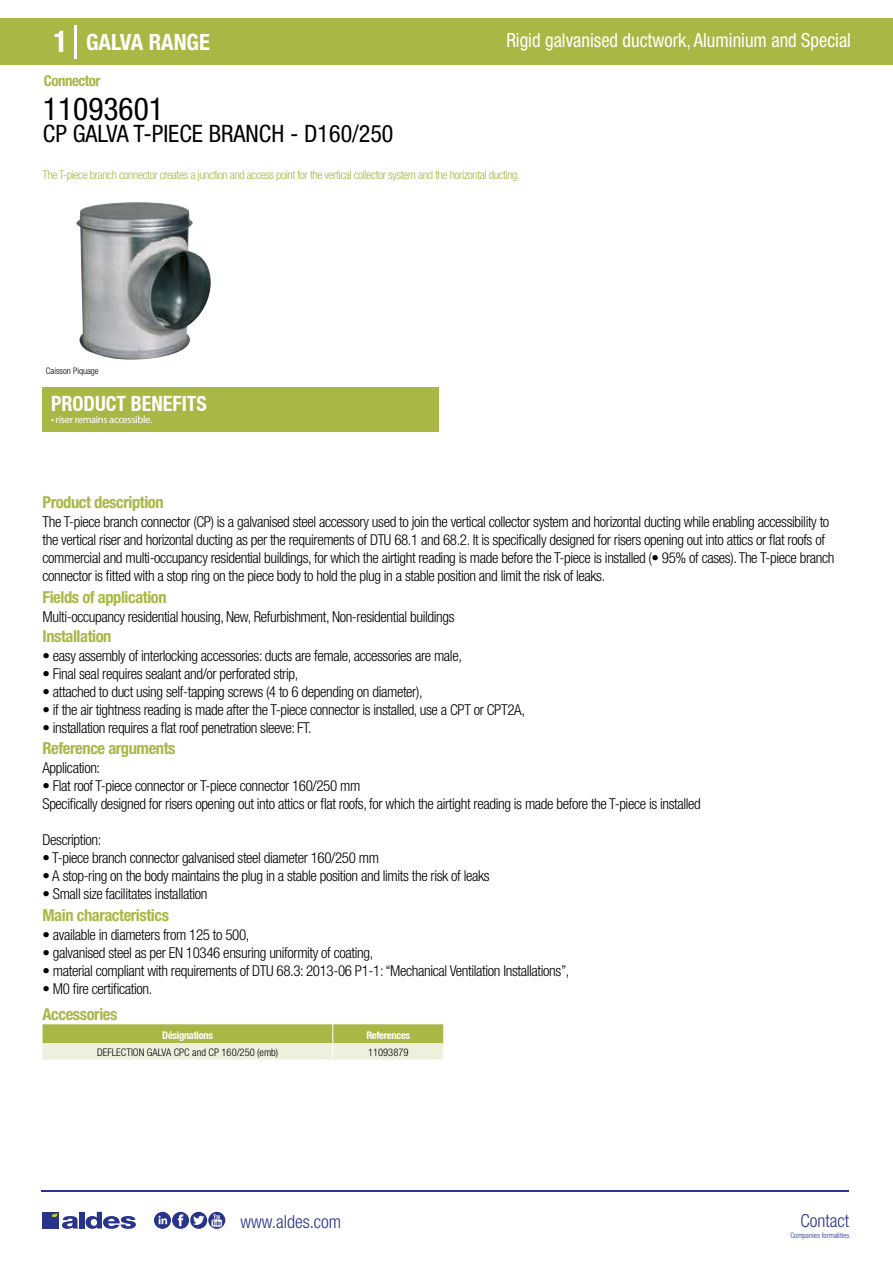
<style>
.page{position:relative;width:893px;height:1263px;background:#fff}
.page>*{position:absolute;margin:0;border:0;box-sizing:border-box;transform-origin:0 0}
.t1{font:condensed 31.5px "Helvetica Neue LT Std";color:#000}
.t2{font:condensed 24px "Helvetica Neue LT Std";color:#000}
.t3{font:700 condensed 22.5px "Helvetica Neue LT Std";color:#fff}
.t4{font:700 condensed 21px "Helvetica Neue";color:#fff;scale:.95 1}
.t5{font:condensed 19.5px "Helvetica Neue LT Std";color:#fff;scale:.95 1}
.t6{font:300 condensed 18px "Helvetica Neue";color:#28348b}
.t7{font:700 condensed 16.5px "Helvetica Neue LT Std";letter-spacing:-.025em;color:#a9b745}
.t8{font:300 condensed 15px/18px "Helvetica Neue LT Std";letter-spacing:-.025em;color:#000}
.t9{font:700 condensed 15px "Helvetica Neue LT Std";letter-spacing:-.035em;color:#a9b745}
.t10{font:300 condensed 12px "Helvetica Neue LT Std";letter-spacing:-.035em;color:#a9b745}
.t11{font:300 condensed 10.5px "Helvetica Neue";color:#000}
.t12{font:10.5px "Myriad Pro";letter-spacing:-.03em;color:#fff}
.t13{font:700 condensed 10.5px "Helvetica Neue";letter-spacing:-.03em;color:#fff}
.t14{font:300 condensed 9px "Helvetica Neue";color:#000}
.t15{font:300 condensed 7.5px "Helvetica Neue";color:#28348b}
.s1{font-size:30px}
</style>
<div class="page">
<div style="left:0;top:18px;width:893px;height:46px;background:#a9b745"></div>
<div style="left:43px;top:387px;width:396px;height:45px;background:#a9b745"></div>
<hr style="left:74px;top:25px;width:2px;height:33px;background:#fff">
<svg style="left:76px;top:202px;width:135px;height:158px"></svg>
<svg style="left:43px;top:1024px;width:401px;height:36px;background:#cad28e"></svg>
<hr style="left:41px;top:1190px;width:808px;height:1px;background:#28348b">
<svg style="left:154px;top:1212px;width:71px;height:17px"></svg>
<div style="left:42px;top:1212px;width:17px;height:16px;background:#28348b"></div>
<div style="left:79px;top:1212px;width:5px;height:16px;background:#28348b"></div>
<svg style="left:86px;top:1212px;width:50px;height:17px"></svg>
<svg style="left:52px;top:1213px;width:26px;height:16px"></svg>
<h3 class="t3" style="left:54px;top:28px;width:158px"><span class="s1">1</span> GALVA RANGE</h3>
<h3 class="t5" style="left:506px;top:29px;width:364px">Rigid galvanised ductwork, Aluminium and Special</h3>
<p class="t9" style="left:44px;top:71px;width:58px">Connector</p>
<h1 class="t1" style="left:43px;top:91px;width:122px">11093601</h1>
<h2 class="t2" style="left:43px;top:120px;width:352px">CP GALVA T-PIECE BRANCH - D160/250</h2>
<p class="t10" style="left:43px;top:167px;width:479px">The T-piece branch connector creates a junction and access point for the vertical collector system and the horizontal ducting.</p>
<p class="t14" style="left:46px;top:365px;width:54px">Caisson Piquage</p>
<h3 class="t4" style="left:51px;top:391px;width:166px">PRODUCT BENEFITS</h3>
<p class="t12" style="left:51px;top:413px;width:103px">• riser remains accessible.</p>
<p class="t7" style="left:43px;top:492px;width:123px">Product description</p>
<p class="t8" style="left:43px;top:513px;width:793px">The T-piece branch connector (CP) is a galvanised steel accessory used to join the vertical collector system and horizontal ducting while enabling accessibility to the vertical riser and horizontal ducting as per the requirements of DTU 68.1 and 68.2. It is specifically designed for risers opening out into attics or flat roofs of commercial and multi-occupancy residential buildings, for which the airtight reading is made before the T-piece is installed (• 95% of cases). The T-piece branch connector is fitted with a stop ring on the piece body to hold the plug in a stable position and limit the risk of leaks.</p>
<p class="t8" style="left:43px;top:607px;width:413px">Multi-occupancy residential housing, New, Refurbishment, Non-residential buildings</p>
<p class="t8" style="left:43px;top:647px;width:421px">• easy assembly of interlocking accessories: ducts are female, accessories are male,</p>
<p class="t8" style="left:43px;top:665px;width:257px">• Final seal requires sealant and/or perforated strip,</p>
<p class="t8" style="left:43px;top:683px;width:382px">• attached to duct using self-tapping screws (4 to 6 depending on diameter),</p>
<p class="t8" style="left:43px;top:701px;width:484px">• if the air tightness reading is made after the T-piece connector is installed, use a CPT or CPT2A,</p>
<p class="t8" style="left:43px;top:719px;width:271px">• installation requires a flat roof penetration sleeve: FT.</p>
<p class="t7" style="left:43px;top:587px;width:126px">Fields of application</p>
<p class="t7" style="left:43px;top:626px;width:70px">Installation</p>
<p class="t7" style="left:43px;top:738px;width:135px">Reference arguments</p>
<p class="t8" style="left:43px;top:759px;width:59px">Application:</p>
<p class="t8" style="left:43px;top:777px;width:660px">• Flat roof T-piece connector or T-piece connector 160/250 mm<br>Specifically designed for risers opening out into attics or flat roofs, for which the airtight reading is made before the T-piece is installed</p>
<p class="t8" style="left:43px;top:831px;width:60px">Description:</p>
<p class="t8" style="left:43px;top:849px;width:338px">• T-piece branch connector galvanised steel diameter 160/250 mm</p>
<p class="t8" style="left:43px;top:867px;width:449px">• A stop-ring on the body maintains the plug in a stable position and limits the risk of leaks</p>
<p class="t8" style="left:43px;top:885px;width:166px">• Small size facilitates installation</p>
<p class="t7" style="left:43px;top:905px;width:128px">Main characteristics</p>
<p class="t8" style="left:43px;top:926px;width:208px">• available in diameters from 125 to 500,</p>
<p class="t8" style="left:43px;top:944px;width:332px">• galvanised steel as per EN 10346 ensuring uniformity of coating,</p>
<p class="t8" style="left:43px;top:962px;width:528px">• material compliant with requirements of DTU 68.3: 2013-06 P1-1: “Mechanical Ventilation Installations”,</p>
<p class="t8" style="left:43px;top:980px;width:111px">• M0 fire certification.</p>
<p class="t7" style="left:43px;top:1004px;width:76px">Accessories</p>
<p class="t13" style="left:162px;top:1029px;width:52px">Désignations</p>
<p class="t13" style="left:366px;top:1029px;width:45px">References</p>
<p class="t11" style="left:97px;top:1046px;width:183px">DEFLECTION GALVA CPC and CP 160/250 (emb)</p>
<p class="t11" style="left:368px;top:1046px;width:42px">11093879</p>
<p class="t6" style="left:240px;top:1211px;width:102px">www.aldes.com</p>
<p class="t6" style="left:800px;top:1211px;width:50px">Contact</p>
<p class="t15" style="left:790px;top:1230px;width:60px">Companies formalities</p>
</div>
